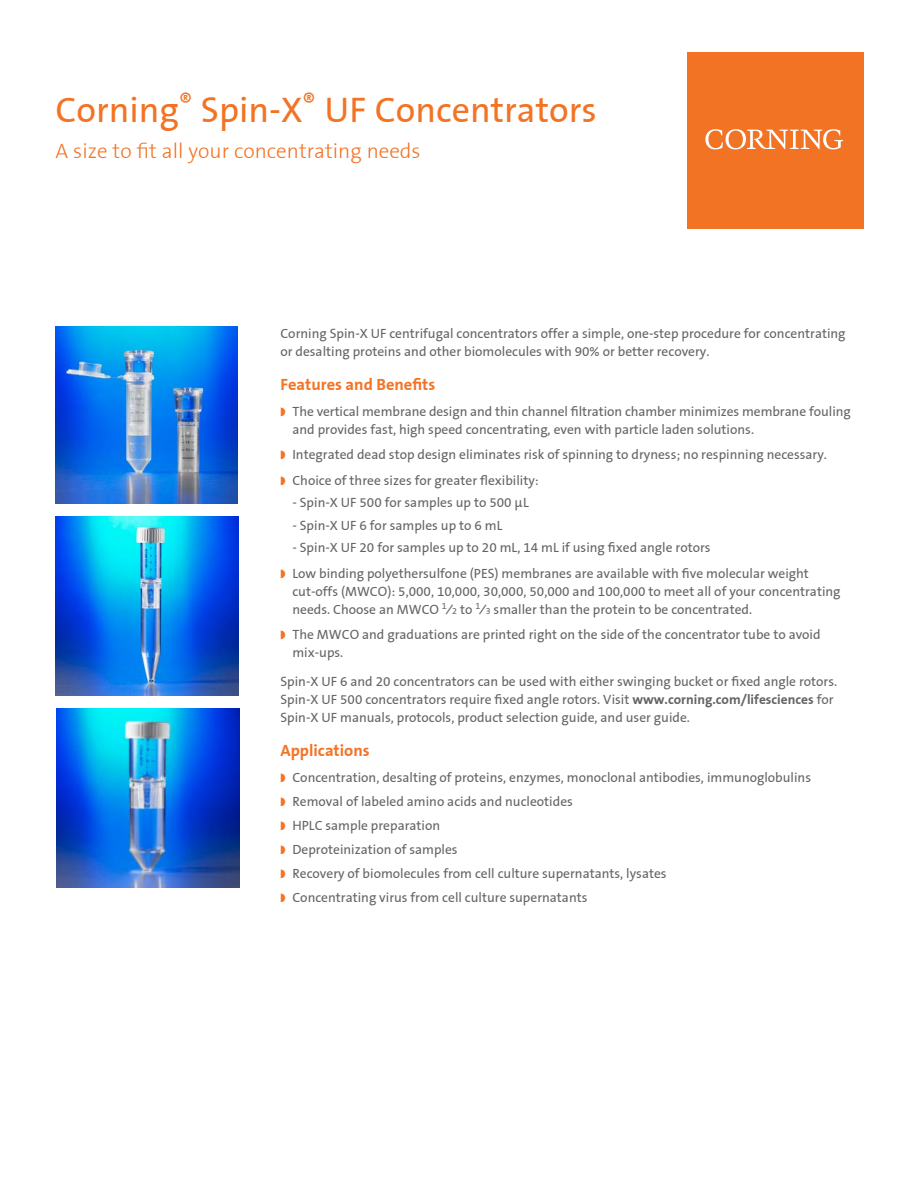
<style>
.page{position:relative;width:918px;height:1188px;background:#fff}
.page>*{position:absolute;margin:0;border:0;box-sizing:border-box;transform-origin:0 0}
.t1{font:36px "Corning Sans";color:#f37324}
.t2{font:300 21px "Corning Sans";color:#f37324}
.t3{font:700 16.5px "Corning Sans";color:#f37324}
.t4{font:13.5px/18px "Corning Sans";color:#636466}
.s1{font-size:9px}
.s2{font-weight:700}
</style>
<div class="page">
<img style="left:55px;top:326px;width:183px;height:178px">
<img style="left:55px;top:517px;width:184px;height:179px">
<img style="left:56px;top:709px;width:184px;height:179px">
<div style="left:687px;top:52px;width:177px;height:177px;background:#f37324"></div>
<svg style="left:705px;top:129px;width:138px;height:21px"></svg>
<h1 class="t1" style="left:56px;top:88px;width:543px">Corning<sup>®</sup> Spin-X<sup>®</sup> UF Concentrators</h1>
<h2 class="t2" style="left:56px;top:138px;width:367px">A size to fit all your concentrating needs</h2>
<p class="t4" style="left:280px;top:324px;width:567px">Corning Spin-X UF centrifugal concentrators offer a simple, one-step procedure for concentrating or desalting proteins and other biomolecules with 90% or better recovery.</p>
<p class="t3" style="left:280px;top:375px;width:156px">Features and Benefits</p>
<p class="t4" style="left:292px;top:402px;width:560px">The vertical membrane design and thin channel filtration chamber minimizes membrane fouling and provides fast, high speed concentrating, even with particle laden solutions.</p>
<p class="t4" style="left:292px;top:442px;width:536px;line-height:25.5px">Integrated dead stop design eliminates risk of spinning to dryness; no respinning necessary.<br>Choice of three sizes for greater flexibility:</p>
<p class="t4" style="left:292px;top:494px;width:238px">- Spin-X UF 500 for samples up to 500 µL</p>
<p class="t4" style="left:292px;top:516px;width:212px">- Spin-X UF 6 for samples up to 6 mL</p>
<p class="t4" style="left:292px;top:535px;width:518px;line-height:25.5px">- Spin-X UF 20 for samples up to 20 mL, 14 mL if using fixed angle rotors<br>Low binding polyethersulfone (PES) membranes are available with five molecular weight</p>
<p class="t4" style="left:292px;top:582px;width:550px">cut-offs (MWCO): 5,000, 10,000, 30,000, 50,000 and 100,000 to meet all of your concentrating needs. Choose an MWCO <sup>1</sup>⁄<span class="s1">2</span> to <sup>1</sup>⁄<span class="s1">3</span> smaller than the protein to be concentrated.</p>
<p class="t4" style="left:292px;top:626px;width:530px">The MWCO and graduations are printed right on the side of the concentrator tube to avoid mix-ups.</p>
<p class="t4" style="left:280px;top:672px;width:558px">Spin-X UF 6 and 20 concentrators can be used with either swinging bucket or fixed angle rotors.<br>Spin-X UF 500 concentrators require fixed angle rotors. Visit <span class="s2">www.corning.com/lifesciences</span> for<br>Spin-X UF manuals, protocols, product selection guide, and user guide.</p>
<p class="t3" style="left:280px;top:741px;width:91px">Applications</p>
<p class="t4" style="left:292px;top:765px;width:520px;line-height:24px">Concentration, desalting of proteins, enzymes, monoclonal antibodies, immunoglobulins Removal of labeled amino acids and nucleotides<br>HPLC sample preparation<br>Deproteinization of samples<br>Recovery of biomolecules from cell culture supernatants, lysates<br>Concentrating virus from cell culture supernatants</p>
</div>
